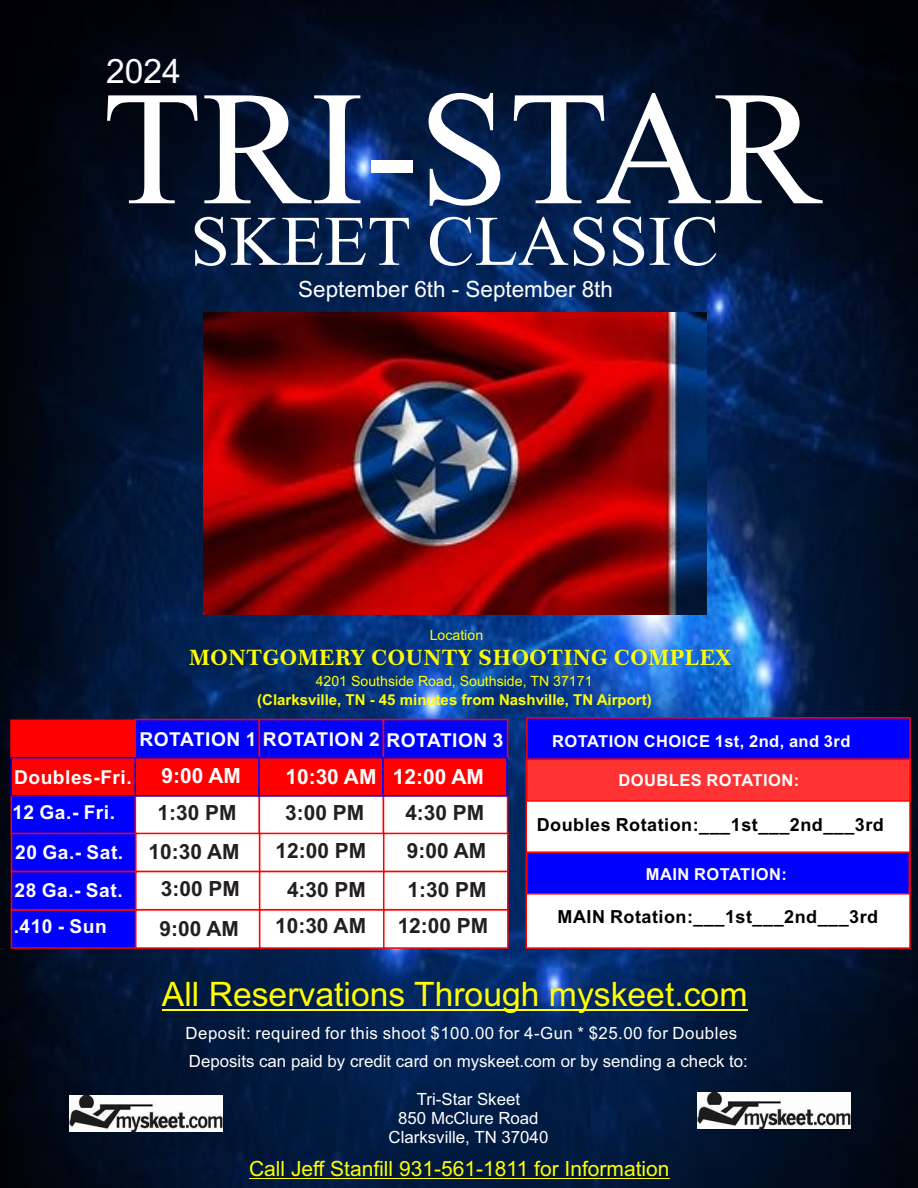
<style>
.page{position:relative;width:918px;height:1188px;background:#fff}
.page>*{position:absolute;margin:0;border:0;box-sizing:border-box;transform-origin:0 0}
.t1{font:162.6px "Times New Roman";color:#fff}
.t2{font:70.95px "Times New Roman";color:#fff}
.t3{font:33.75px "Arial";color:#ff0}
.t4{font:33.75px "Arial";color:#fff}
.t5{font:22.5px "Arial";color:#fff}
.t6{font:21.3px "Century 751 BT Bold B";letter-spacing:.03em;color:#ff0}
.t7{font:21px "Arial";color:#ff0}
.t8{font:700 20.85px "Arial";color:#231f20}
.t9{font:700 20.85px "Arial";color:#fff}
.t10{font:700 19.2px/36.5px "Arial";letter-spacing:.03em;color:#fff}
.t11{font:700 18px "Arial";letter-spacing:.03em;color:#000}
.t12{font:16.8px/18.8px "Arial";color:#fff;text-align:center}
.t13{font:16.8px "Arial";letter-spacing:.03em;color:#fff}
.t14{font:700 16.5px "Arial";letter-spacing:.03em;color:#fff}
.t15{font:700 15px "Arial";color:#ff0}
.t16{font:14.1px "Arial";color:#ff0}
</style>
<div class="page">
<img style="left:0;top:0;width:918px;height:1188px">
<img style="left:203px;top:313px;width:504px;height:301px">
<hr style="left:162px;top:1010px;width:585px;height:1px;background:#ff0">
<hr style="left:249px;top:1178px;width:421px;height:1px;background:#ff0">
<svg style="left:10px;top:718px;width:499px;height:232px"></svg>
<svg style="left:525px;top:802px;width:386px;height:148px"></svg>
<img style="left:697px;top:1092px;width:154px;height:37px">
<img style="left:69px;top:1095px;width:154px;height:37px">
<svg style="left:525px;top:851px;width:386px;height:44px;background:#1905ea"></svg>
<svg style="left:525px;top:716px;width:387px;height:86px;background:#86198e"></svg>
<h3 class="t4" style="left:106px;top:59px;width:76px">2024</h3>
<h1 class="t1" style="left:102px;top:91px;width:720px">TRI-STAR</h1>
<h2 class="t2" style="left:190px;top:216px;width:530px">SKEET CLASSIC</h2>
<h3 class="t5" style="left:298px;top:281px;width:316px">September 6th - September 8th</h3>
<p class="t16" style="left:430px;top:629px;width:55px">Location</p>
<p class="t16" style="left:316px;top:676px;width:278px">4201 Southside Road, Southside, TN 37171</p>
<p class="t15" style="left:257px;top:694px;width:396px">(Clarksville, TN - 45 minutes from Nashville, TN Airport)</p>
<p class="t6" style="left:189px;top:649px;width:543px">MONTGOMERY COUNTY SHOOTING COMPLEX</p>
<p class="t10" style="left:140px;top:723px;width:365px">ROTATION 1 ROTATION 2 ROTATION 3</p>
<p class="t14" style="left:552px;top:735px;width:300px">ROTATION CHOICE 1st, 2nd, and 3rd</p>
<p class="t10" style="left:14px;top:761px;width:119px">Doubles-Fri.</p>
<p class="t9" style="left:162px;top:768px;width:81px">9:00 AM</p>
<p class="t9" style="left:285px;top:769px;width:200px">10:30 AM 12:00 AM</p>
<p class="t10" style="left:12px;top:796px;width:104px">12 Ga.- Fri.</p>
<p class="t10" style="left:15px;top:836px;width:110px">20 Ga.- Sat.</p>
<p class="t10" style="left:14px;top:873px;width:111px">28 Ga.- Sat. .410 - Sun</p>
<p class="t8" style="left:158px;top:805px;width:81px">1:30 PM</p>
<p class="t8" style="left:285px;top:805px;width:81px">3:00 PM</p>
<p class="t8" style="left:405px;top:805px;width:81px">4:30 PM</p>
<p class="t8" style="left:149px;top:844px;width:93px">10:30 AM</p>
<p class="t8" style="left:276px;top:843px;width:92px">12:00 PM</p>
<p class="t8" style="left:407px;top:843px;width:81px">9:00 AM</p>
<p class="t8" style="left:161px;top:881px;width:81px">3:00 PM</p>
<p class="t8" style="left:287px;top:882px;width:81px">4:30 PM</p>
<p class="t8" style="left:408px;top:882px;width:81px">1:30 PM</p>
<p class="t8" style="left:159px;top:921px;width:81px">9:00 AM</p>
<p class="t8" style="left:275px;top:918px;width:93px">10:30 AM</p>
<p class="t8" style="left:398px;top:918px;width:92px">12:00 PM</p>
<p class="t14" style="left:618px;top:774px;width:182px">DOUBLES ROTATION:</p>
<p class="t11" style="left:537px;top:817px;width:349px">Doubles Rotation:___1st___2nd___3rd</p>
<p class="t14" style="left:646px;top:868px;width:142px">MAIN ROTATION:</p>
<p class="t11" style="left:558px;top:910px;width:322px">MAIN Rotation:___1st___2nd___3rd</p>
<h3 class="t3" style="left:162px;top:982px;width:587px">All Reservations Through myskeet.com</h3>
<p class="t13" style="left:186px;top:1027px;width:553px">Deposit: required for this shoot $100.00 for 4-Gun * $25.00 for Doubles</p>
<p class="t12" style="left:189px;top:1054px;width:561px">Deposits can paid by credit card on myskeet.com or by sending a check to:</p>
<p class="t12" style="left:389px;top:1091px;width:161px">Tri-Star Skeet<br>850 McClure Road<br>Clarksville, TN 37040</p>
<p class="t7" style="left:249px;top:1161px;width:422px">Call Jeff Stanfill 931-561-1811 for Information</p>
</div>
